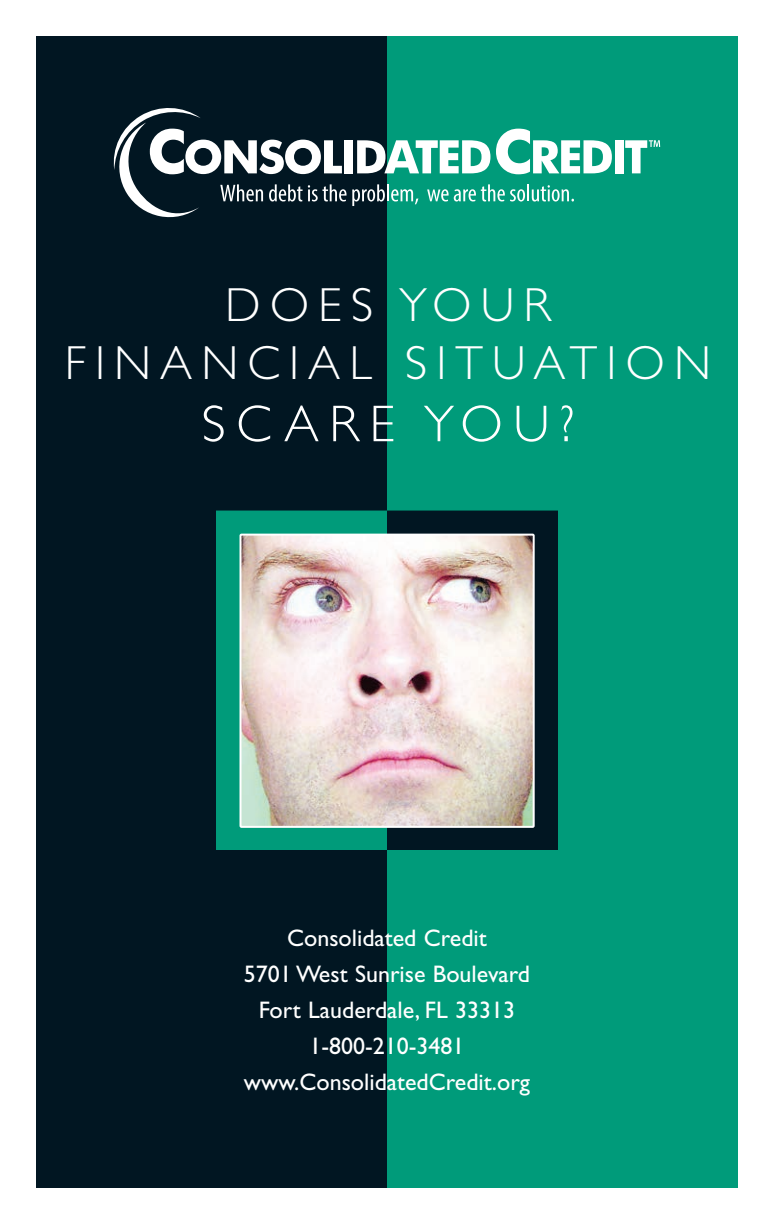
<style>
.page{position:relative;width:774px;height:1224px;background:#fff}
.page>*{position:absolute;margin:0;border:0;box-sizing:border-box;transform-origin:0 0}
.t1{font:300 52px "Gill Sans Std";letter-spacing:.2em;color:#fff}
.t2{font:300 48px/57.6px "Gill Sans Std";letter-spacing:.19em;color:#fff;text-align:center}
.t3{font:24px/36px "Gill Sans Std";color:#fff;text-align:center}
</style>
<div class="page">
<div style="left:36px;top:36px;width:351px;height:1152px;background:#011622"></div>
<div style="left:387px;top:36px;width:351px;height:1152px;background:#009b7a"></div>
<div style="left:216px;top:511px;width:171px;height:339px;background:#009b7a"></div>
<div style="left:387px;top:511px;width:171px;height:339px;background:#011622"></div>
<img style="left:243px;top:537px;width:289px;height:288px">
<div style="left:240px;top:534px;width:295px;height:294px;border:2px solid #fff"></div>
<div style="left:615px;top:140px;width:9px;height:33px;background:#fff"></div>
<svg style="left:113px;top:108px;width:499px;height:110px"></svg>
<svg style="left:625px;top:140px;width:35px;height:33px"></svg>
<h2 class="t2" style="left:65px;top:277px;width:648px">DOES YOUR<br>FINANCIAL SITUATION</h2>
<h1 class="t1" style="left:201px;top:395px;width:375px">SCARE YOU?</h1>
<p class="t3" style="left:244px;top:920px;width:288px">Consolidated Credit<br>5701 West Sunrise Boulevard<br>Fort Lauderdale, FL 33313<br>1-800-210-3481 www.ConsolidatedCredit.org</p>
</div>
